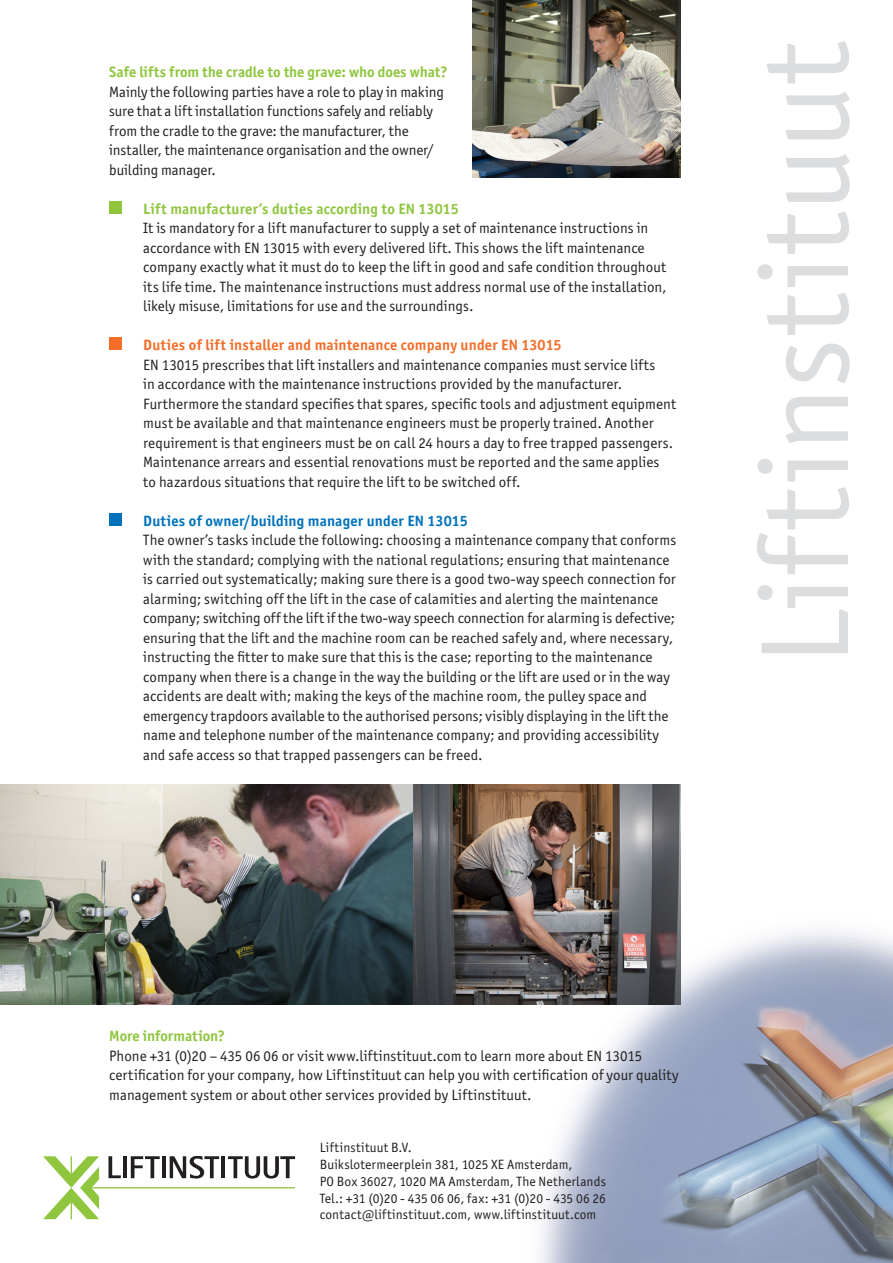
<style>
.page{position:relative;width:893px;height:1263px;background:#fff}
.page>*{position:absolute;margin:0;border:0;box-sizing:border-box;transform-origin:0 0}
.t1{font:126px "ITC Officina Sans";letter-spacing:.005em;color:#dcdddf}
.platte_tekst{font:15px/19.5px "ITC Officina Sans";letter-spacing:.005em;color:#231f20}
.tussenkop_groen{font:700 15px "ITC Officina Sans";color:#8fc63e}
.platte_tekst-2{font:700 15px "ITC Officina Sans";letter-spacing:.015em;color:#f26e29}
.platte_tekst-3{font:700 15px "ITC Officina Sans";letter-spacing:.01em;color:#8fc63e}
.platte_tekst-4{font:700 15px "ITC Officina Sans";letter-spacing:.015em;color:#0072bc}
.t2{font:13.5px "ITC Officina Sans";letter-spacing:.015em;color:#231f20}
</style>
<div class="page">
<img style="left:540px;top:897px;width:353px;height:366px">
<img style="left:472px;top:0;width:208px;height:177px">
<img style="left:0;top:784px;width:414px;height:221px">
<img style="left:414px;top:784px;width:266px;height:221px">
<hr style="left:90px;top:1187px;width:205px;height:1px;background:#8fc63e">
<svg style="left:43px;top:1156px;width:56px;height:63px"></svg>
<svg style="left:108px;top:1156px;width:13px;height:22px"></svg>
<hr style="left:123px;top:1156px;width:4px;height:22px;background:#231f20">
<svg style="left:131px;top:1156px;width:29px;height:22px"></svg>
<hr style="left:162px;top:1156px;width:4px;height:22px;background:#231f20">
<svg style="left:170px;top:1156px;width:49px;height:22px"></svg>
<hr style="left:221px;top:1156px;width:4px;height:22px;background:#231f20">
<svg style="left:228px;top:1156px;width:67px;height:22px"></svg>
<div style="left:109px;top:201px;width:13px;height:13px;background:#8fc63e"></div>
<div style="left:109px;top:338px;width:13px;height:12px;background:#f26e29"></div>
<div style="left:109px;top:513px;width:13px;height:13px;background:#0072bc"></div>
<p class="tussenkop_groen" style="left:109px;top:63px;width:340px">Safe lifts from the cradle to the grave: who does what?</p>
<p class="platte_tekst" style="left:109px;top:82px;width:336px">Mainly the following parties have a role to play in making sure that a lift installation functions safely and reliably from the cradle to the grave: the manufacturer, the installer, the maintenance organisation and the owner/ building manager.</p>
<p class="platte_tekst-3" style="left:143px;top:199px;width:317px">Lift manufacturer’s duties according to EN 13015</p>
<p class="platte_tekst" style="left:143px;top:218px;width:525px">It is mandatory for a lift manufacturer to supply a set of maintenance instructions in accordance with EN 13015 with every delivered lift. This shows the lift maintenance company exactly what it must do to keep the lift in good and safe condition throughout its life time. The maintenance instructions must address normal use of the installation, likely misuse, limitations for use and the surroundings.</p>
<p class="platte_tekst-2" style="left:143px;top:336px;width:420px">Duties of lift installer and maintenance company under EN 13015</p>
<p class="platte_tekst" style="left:143px;top:355px;width:534px">EN 13015 prescribes that lift installers and maintenance companies must service lifts<br>in accordance with the maintenance instructions provided by the manufacturer.<br>Furthermore the standard specifies that spares, specific tools and adjustment equipment must be available and that maintenance engineers must be properly trained. Another requirement is that engineers must be on call 24 hours a day to free trapped passengers.<br>Maintenance arrears and essential renovations must be reported and the same applies<br>to hazardous situations that require the lift to be switched off.</p>
<p class="platte_tekst-4" style="left:143px;top:511px;width:326px">Duties of owner/building manager under EN 13015</p>
<p class="platte_tekst" style="left:143px;top:530px;width:534px">The owner’s tasks include the following: choosing a maintenance company that conforms with the standard; complying with the national regulations; ensuring that maintenance is carried out systematically; making sure there is a good two-way speech connection for alarming; switching off the lift in the case of calamities and alerting the maintenance company; switching off the lift if the two-way speech connection for alarming is defective; ensuring that the lift and the machine room can be reached safely and, where necessary, instructing the fitter to make sure that this is the case; reporting to the maintenance company when there is a change in the way the building or the lift are used or in the way accidents are dealt with; making the keys of the machine room, the pulley space and emergency trapdoors available to the authorised persons; visibly displaying in the lift the name and telephone number of the maintenance company; and providing accessibility and safe access so that trapped passengers can be freed.</p>
<p class="t1" style="left:733px;top:665px;width:625px;rotate:-90deg">Liftinstituut</p>
<p class="tussenkop_groen" style="left:109px;top:1027px;width:117px">More information?</p>
<p class="platte_tekst" style="left:109px;top:1046px;width:571px">Phone +31 (0)20 – 435 06 06 or visit www.liftinstituut.com to learn more about EN 13015 certification for your company, how Liftinstituut can help you with certification of your quality management system or about other services provided by Liftinstituut.</p>
<p class="t2" style="left:320px;top:1140px;width:94px">Liftinstituut B.V.</p>
<p class="t2" style="left:320px;top:1156px;width:254px">Buikslotermeerplein 381, 1025 XE Amsterdam,</p>
<p class="t2" style="left:320px;top:1173px;width:288px">PO Box 36027, 1020 MA Amsterdam, The Netherlands</p>
<p class="t2" style="left:320px;top:1190px;width:288px">Tel.: +31 (0)20 - 435 06 06, fax: +31 (0)20 - 435 06 26</p>
<p class="t2" style="left:320px;top:1207px;width:278px">contact@liftinstituut.com, www.liftinstituut.com</p>
</div>
